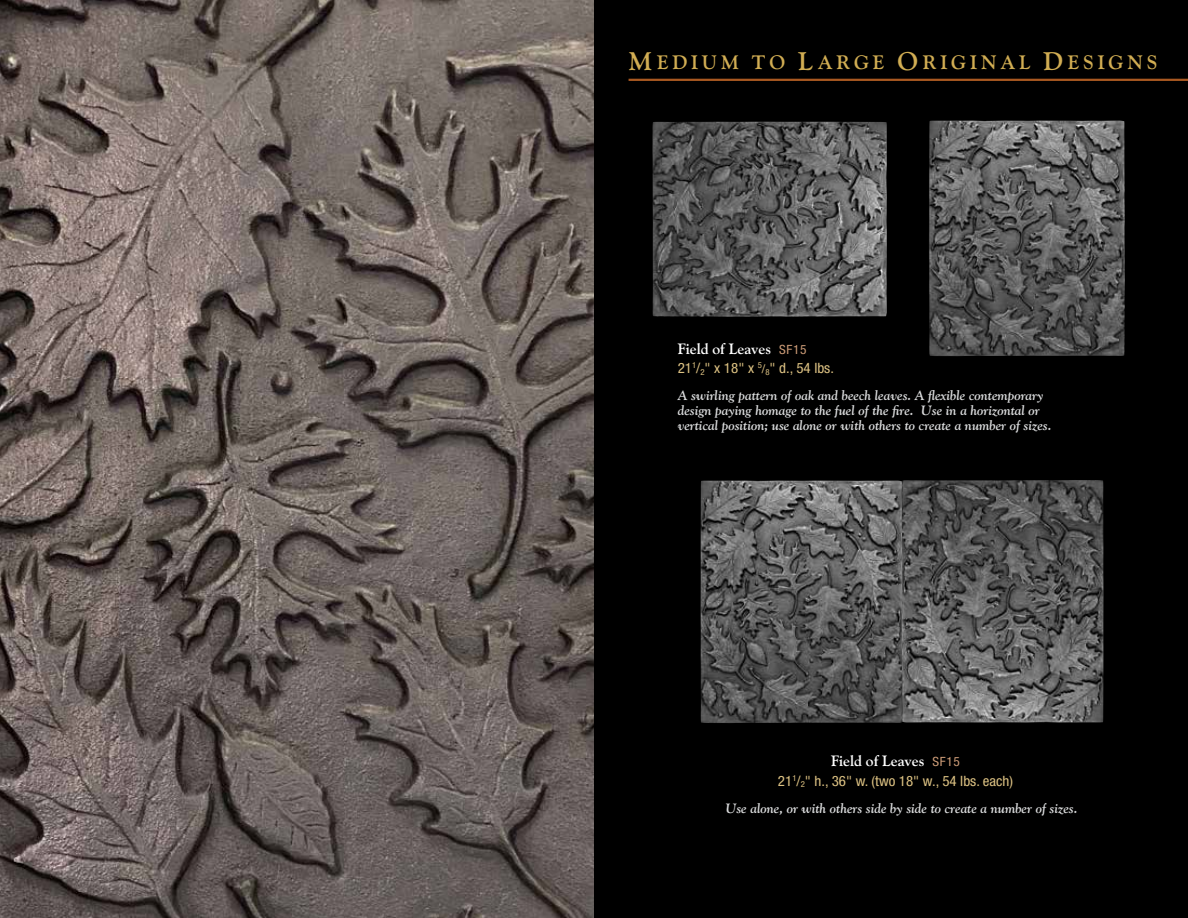
<style>
.page{position:relative;width:1188px;height:918px;background:#fff}
.page>*{position:absolute;margin:0;border:0;box-sizing:border-box;transform-origin:0 0}
.t1{font:700 19.5px "Goudy Old Style BT";letter-spacing:.2em;color:#d1ad53}
.t2{font:700 15px "Goudy Old Style BT";color:#fff}
.t3{font:condensed 14.25px "Helvetica Neue";color:#ddc283;scale:1.05 1}
.t4{font:italic 700 13.5px/15px "Goudy Old Style BT";color:#dcddde}
.s1{font-size:25.5px}
.s2{font-family:"Helvetica Neue";font-weight:400;font-stretch:condensed;font-size:12.75px;color:#ce9d78}
.s3{font-size:12px}
</style>
<div class="page">
<img style="left:0;top:0;width:594px;height:918px">
<svg style="left:594px;top:0;width:594px;height:918px;fill:#000"></svg>
<hr style="left:629px;top:79px;width:559px;height:2px;background:#a95821">
<img style="left:701px;top:480px;width:195px;height:55px">
<img style="left:902px;top:480px;width:173px;height:50px">
<img style="left:929px;top:120px;width:189px;height:62px">
<img style="left:652px;top:122px;width:110px;height:184px">
<h1 class="t1" style="left:629px;top:50px;width:530px"><span class="s1">M</span>EDIUM TO <span class="s1">L</span>ARGE <span class="s1">O</span>RIGINAL <span class="s1">D</span>ESIGNS</h1>
<p class="t2" style="left:678px;top:339px;width:130px">Field of Leaves <span class="s2">SF15</span></p>
<p class="t3" style="left:678px;top:360px;width:150px">21<sup>1</sup>/<sub>2</sub>" x 18" x <sup>5</sup><span class="s3">/</span><sub>8</sub>" d., 54 lbs.</p>
<p class="t4" style="left:678px;top:388px;width:375px">A swirling pattern of oak and beech leaves. A flexible contemporary design paying homage to the fuel of the fire. Use in a horizontal or vertical position; use alone or with others to create a number of sizes.</p>
<p class="t2" style="left:831px;top:752px;width:130px">Field of Leaves <span class="s2">SF15</span></p>
<p class="t3" style="left:778px;top:772px;width:226px">21<sup>1</sup>/<sub>2</sub>" h., 36" w. (two 18" w., 54 lbs. each)</p>
<p class="t4" style="left:725px;top:801px;width:353px">Use alone, or with others side by side to create a number of sizes.</p>
</div>
